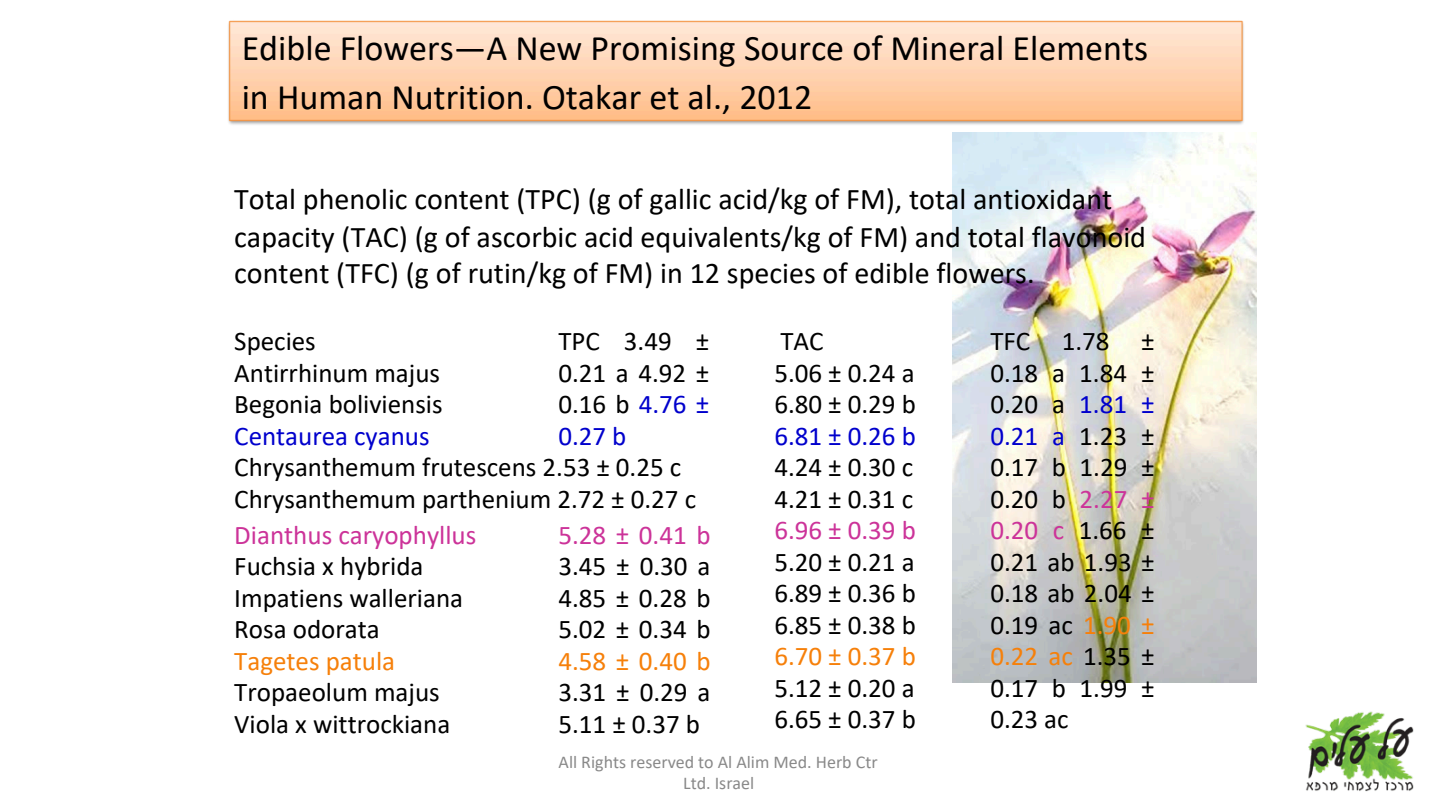
<style>
.page{position:relative;width:1440px;height:810px;background:#fff}
.page>*{position:absolute;margin:0;border:0;box-sizing:border-box;transform-origin:0 0}
.t1{font:36px/49.5px "Calibri";color:#000}
.t2{font:30.1px/37.1px "Calibri";color:#000}
.t3{font:27px/31.5px "Calibri";color:#000}
.t4{font:18px "Calibri";color:#898989}
.s1{color:#00c}
.s2{color:#c39}
.s3{color:#f6800a}
</style>
<div class="page">
<img style="left:953px;top:133px;width:304px;height:550px">
<img style="left:952px;top:132px;width:254px;height:11px">
<img style="left:228px;top:20px;width:1016px;height:105px">
<img style="left:1305px;top:711px;width:109px;height:81px">
<h3 class="t1" style="left:242px;top:26px;width:908px">Edible Flowers—A New Promising Source of Mineral Elements in Human Nutrition. Otakar et al., 2012</h3>
<p class="t2" style="left:234px;top:183px;width:913px">Total phenolic content (TPC) (g of gallic acid/kg of FM), total antioxidant capacity (TAC) (g of ascorbic acid equivalents/kg of FM) and total flavonoid content (TFC) (g of rutin/kg of FM) in 12 species of edible flowers.</p>
<h1 class="t3" style="left:234px;top:328px;width:463px">Species<br>Antirrhinum majus<br>Begonia boliviensis<br><span class="s1">Centaurea cyanus<br></span>Chrysanthemum frutescens 2.53 ± 0.25 c<br>Chrysanthemum parthenium 2.72 ± 0.27 c</h1>
<p class="t3" style="left:558px;top:328px;width:152px;text-align:justify">TPC 3.49 ± 0.21 a 4.92 ± 0.16 b <span class="s1">4.76 ± 0.27 b</span></p>
<p class="t3" style="left:234px;top:521px;width:244px"><span class="s2">Dianthus caryophyllus<br></span>Fuchsia x hybrida<br>Impatiens walleriana<br>Rosa odorata<br><span class="s3">Tagetes patula<br></span>Tropaeolum majus<br>Viola x wittrockiana</p>
<h2 class="t3" style="left:558px;top:521px;width:154px;text-align:justify"><span class="s2">5.28 ± 0.41 b </span>3.45 ± 0.30 a 4.85 ± 0.28 b 5.02 ± 0.34 b <span class="s3">4.58 ± 0.40 b </span>3.31 ± 0.29 a 5.11 ± 0.37 b</h2>
<h3 class="t3" style="left:774px;top:328px;width:143px">TAC<br>5.06 ± 0.24 a<br>6.80 ± 0.29 b<br><span class="s1">6.81 ± 0.26 b<br></span>4.24 ± 0.30 c<br>4.21 ± 0.31 c<br><span class="s2">6.96 ± 0.39 b<br></span>5.20 ± 0.21 a<br>6.89 ± 0.36 b<br>6.85 ± 0.38 b<br><span class="s3">6.70 ± 0.37 b<br></span>5.12 ± 0.20 a<br>6.65 ± 0.37 b</h3>
<h3 class="t3" style="left:990px;top:328px;width:166px;text-align:justify">TFC 1.78 ± 0.18 a 1.84 ± 0.20 a <span class="s1">1.81 ± 0.21 a</span> 1.23 ± 0.17 b 1.29 ± 0.20 b <span class="s2">2.27 ± 0.20 c</span> 1.66 ± 0.21 ab 1.93 ± 0.18 ab 2.04 ± 0.19 ac <span class="s3">1.90 ± 0.22 ac</span> 1.35 ± 0.17 b 1.99 ± 0.23 ac</h3>
<h3 class="t4" style="left:559px;top:754px;width:321px">All Rights reserved to Al Alim Med. Herb Ctr</h3>
<h3 class="t4" style="left:683px;top:776px;width:73px">Ltd. Israel</h3>
</div>
